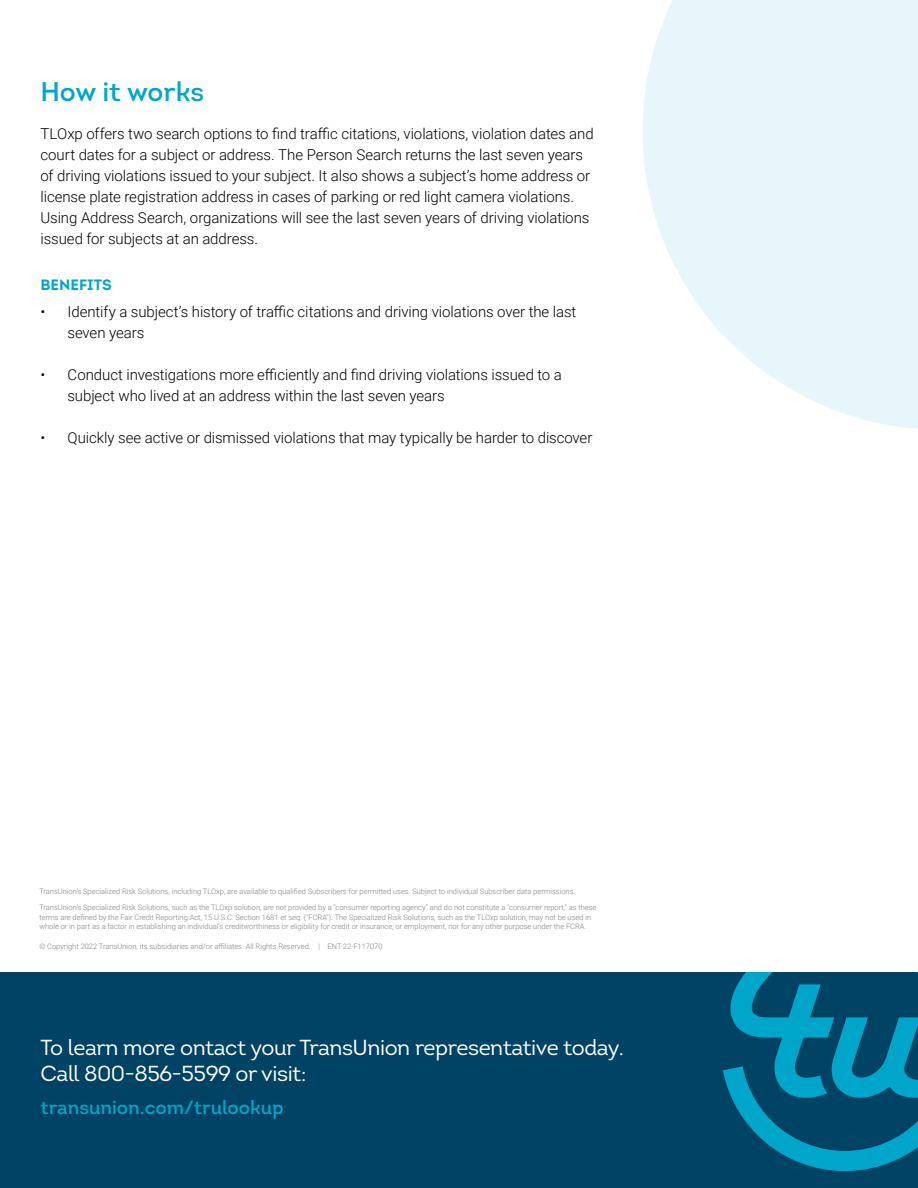
<style>
.page{position:relative;width:918px;height:1188px;background:#fff}
.page>*{position:absolute;margin:0;border:0;box-sizing:border-box;transform-origin:0 0}
.Graph___Charts_Headi{font:600 27px "Intro";color:#00a6ca}
.t1{font:21.75px/25.5px "Intro";letter-spacing:-.02em;color:#fff}
.t2{font:600 19.2px "Intro";color:#00a6ca}
.Body_Content_-_Robot{font:300 15px/21px "Roboto";letter-spacing:-.005em;color:#000}
.Body_Primary_Heading{font:700 15px "Intro";color:#00a6ca}
.t3{font:300 7.5px/15.8px "Roboto";color:#808080}
</style>
<div class="page">
<div style="left:0;top:972px;width:918px;height:216px;background:#004364"></div>
<svg style="left:723px;top:972px;width:195px;height:199px"></svg>
<svg style="left:643px;top:0;width:275px;height:429px;fill:#e6f6fa"></svg>
<p class="Graph___Charts_Headi" style="left:40px;top:75px;width:165px">How it works</p>
<p class="Body_Content_-_Robot" style="left:40px;top:122px;width:555px">TLOxp offers two search options to find traffic citations, violations, violation dates and court dates for a subject or address. The Person Search returns the last seven years of driving violations issued to your subject. It also shows a subject’s home address or license plate registration address in cases of parking or red light camera violations.<br>Using Address Search, organizations will see the last seven years of driving violations issued for subjects at an address.</p>
<p class="Body_Primary_Heading" style="left:40px;top:275px;width:73px">BENEFITS</p>
<p class="Body_Content_-_Robot" style="left:68px;top:301px;width:510px;text-indent:-27px">• Identify a subject’s history of traffic citations and driving violations over the last seven years</p>
<p class="Body_Content_-_Robot" style="left:68px;top:364px;width:496px;text-indent:-27px">• Conduct investigations more efficiently and find driving violations issued to a subject who lived at an address within the last seven years</p>
<p class="Body_Content_-_Robot" style="left:40px;top:427px;width:553px">• Quickly see active or dismissed violations that may typically be harder to discover</p>
<p class="t3" style="left:39px;top:883px;width:559px">TransUnion’s Specialized Risk Solutions, including TLOxp, are available to qualified Subscribers for permitted uses. Subject to individual Subscriber data permissions.<br>TransUnion’s Specialized Risk Solutions, such as the TLOxp solution, are not provided by a "consumer reporting agency" and do not constitute a "consumer report," as these</p>
<p class="t3" style="left:39px;top:912px;width:553px;line-height:9.8px">terms are defined by the Fair Credit Reporting Act, 15 U.S.C. Section 1681 et seq. ("FCRA"). The Specialized Risk Solutions, such as the TLOxp solution, may not be used in whole or in part as a factor in establishing an individual's creditworthiness or eligibility for credit or insurance, or employment, nor for any other purpose under the FCRA.</p>
<p class="t3" style="left:39px;top:938px;width:345px">© Copyright 2022 TransUnion, its subsidiaries and/or affiliates. All Rights Reserved. | ENT-22-F117070</p>
<h2 class="t1" style="left:40px;top:1035px;width:585px">To learn more ontact your TransUnion representative today.<br>Call 800-856-5599 or visit:</h2>
<p class="t2" style="left:40px;top:1096px;width:245px">transunion.com/trulookup</p>
</div>
